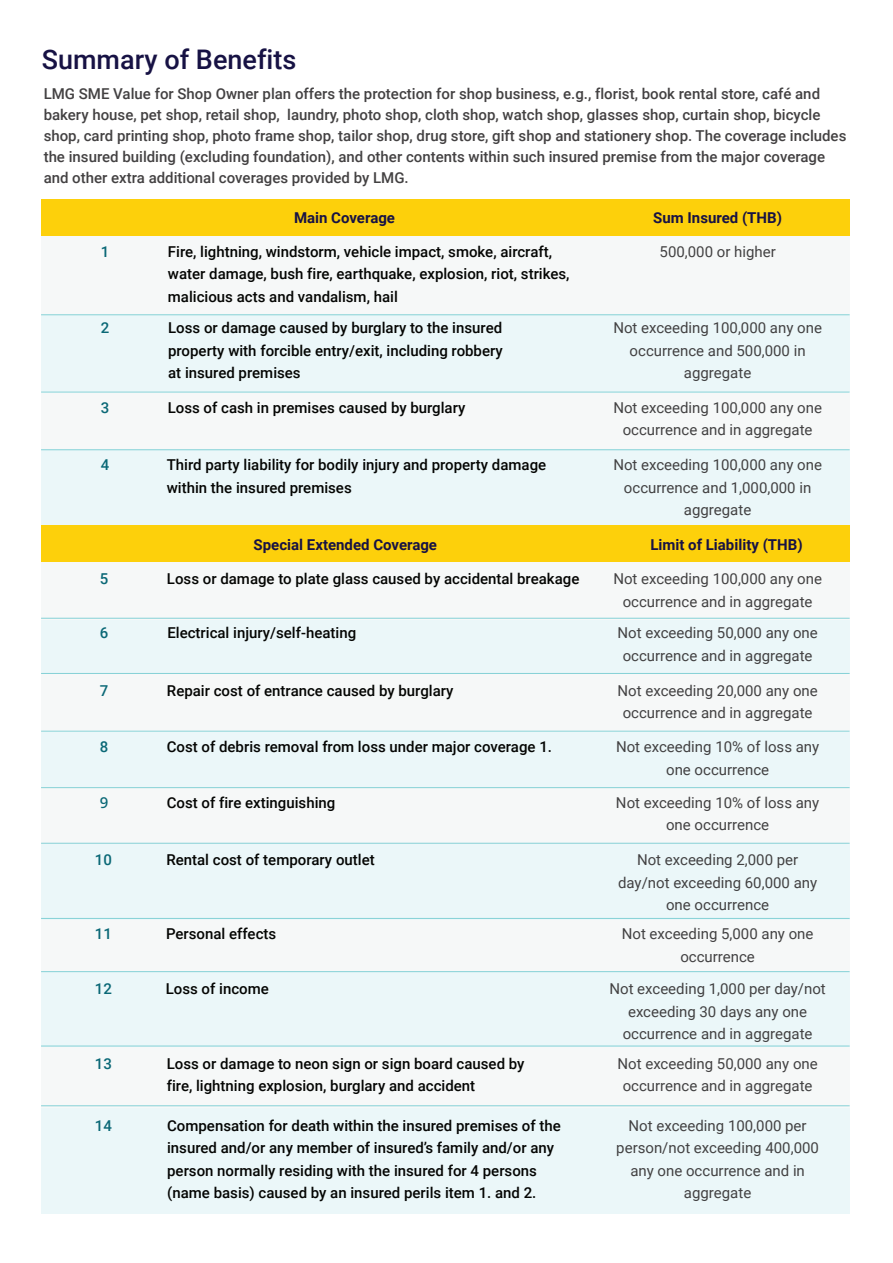
<style>
.page{position:relative;width:893px;height:1263px;background:#fff}
.page>*{position:absolute;margin:0;border:0;box-sizing:border-box;transform-origin:0 0}
.t1{font:500 27px "Roboto";color:#171244}
.t2{font:500 15px/22.5px "Roboto";color:#040503}
.t3{font:15px/22.5px "Roboto";color:#424142;text-align:center}
.t4{font:500 15px/21px "Roboto";color:#434142}
.t5{font:700 15px "Roboto";color:#171244}
.t6{font:500 15px "Roboto";color:#0a6876}
.t7{font:500 15px "Noto Sans Thai";color:#0a6876}
</style>
<div class="page">
<div style="left:41px;top:393px;width:809px;height:57px;background:#f6f8f8"></div>
<div style="left:41px;top:315px;width:809px;height:77px;background:#ebf7f9"></div>
<div style="left:41px;top:236px;width:809px;height:78px;background:#f6f8f8"></div>
<div style="left:41px;top:199px;width:809px;height:37px;background:#fdd00b"></div>
<hr style="left:41px;top:314px;width:809px;height:1px;background:#84d1d6">
<hr style="left:41px;top:392px;width:809px;height:1px;background:#84d1d6">
<div style="left:41px;top:525px;width:809px;height:39px;background:#fdd00b"></div>
<div style="left:41px;top:673px;width:809px;height:58px;background:#f6f8f8"></div>
<div style="left:41px;top:619px;width:809px;height:54px;background:#ebf7f9"></div>
<div style="left:41px;top:562px;width:809px;height:58px;background:#f6f8f8"></div>
<div style="left:41px;top:732px;width:809px;height:56px;background:#ebf7f9"></div>
<hr style="left:41px;top:618px;width:809px;height:1px;background:#84d1d6">
<hr style="left:41px;top:673px;width:809px;height:1px;background:#84d1d6">
<hr style="left:41px;top:731px;width:809px;height:1px;background:#84d1d6">
<div style="left:41px;top:788px;width:809px;height:56px;background:#f6f8f8"></div>
<hr style="left:41px;top:843px;width:809px;height:1px;background:#84d1d6">
<div style="left:41px;top:450px;width:809px;height:75px;background:#ebf7f9"></div>
<hr style="left:41px;top:449px;width:809px;height:1px;background:#84d1d6">
<hr style="left:41px;top:787px;width:809px;height:1px;background:#84d1d6">
<div style="left:41px;top:918px;width:809px;height:54px;background:#f6f8f8"></div>
<div style="left:41px;top:844px;width:809px;height:75px;background:#ebf7f9"></div>
<div style="left:41px;top:972px;width:809px;height:76px;background:#ebf7f9"></div>
<hr style="left:41px;top:918px;width:809px;height:1px;background:#84d1d6">
<hr style="left:41px;top:971px;width:809px;height:1px;background:#84d1d6">
<hr style="left:41px;top:1046px;width:809px;height:1px;background:#84d1d6">
<div style="left:41px;top:1106px;width:809px;height:108px;background:#ebf7f9"></div>
<div style="left:41px;top:1047px;width:809px;height:60px;background:#f6f8f8"></div>
<hr style="left:41px;top:1105px;width:809px;height:1px;background:#84d1d6">
<h1 class="t1" style="left:42px;top:40px;width:256px">Summary of Benefits</h1>
<p class="t4" style="left:44px;top:82px;width:804px">LMG SME Value for Shop Owner plan offers the protection for shop business, e.g., florist, book rental store, café and bakery house, pet shop, retail shop, laundry, photo shop, cloth shop, watch shop, glasses shop, curtain shop, bicycle shop, card printing shop, photo frame shop, tailor shop, drug store, gift shop and stationery shop. The coverage includes the insured building (excluding foundation), and other contents within such insured premise from the major coverage and other extra additional coverages provided by LMG.</p>
<p class="t6" style="left:101px;top:241px;width:10px">1</p>
<p class="t5" style="left:294px;top:207px;width:103px">Main Coverage</p>
<p class="t5" style="left:653px;top:207px;width:130px">Sum Insured (THB)</p>
<p class="t2" style="left:168px;top:239px;width:386px">Fire, lightning, windstorm, vehicle impact, smoke, aircraft,</p>
<p class="t3" style="left:660px;top:239px;width:118px">500,000 or higher</p>
<p class="t2" style="left:168px;top:262px;width:403px">water damage, bush fire, earthquake, explosion, riot, strikes, malicious acts and vandalism, hail</p>
<p class="t6" style="left:101px;top:318px;width:10px">2</p>
<p class="t2" style="left:168px;top:316px;width:336px;text-align:justify">Loss or damage caused by burglary to the insured property with forcible entry/exit, including robbery at insured premises</p>
<p class="t6" style="left:101px;top:397px;width:10px">3</p>
<p class="t2" style="left:168px;top:395px;width:299px">Loss of cash in premises caused by burglary</p>
<p class="t3" style="left:613px;top:316px;width:210px">Not exceeding 100,000 any one occurrence and 500,000 in aggregate</p>
<p class="t3" style="left:613px;top:395px;width:210px">Not exceeding 100,000 any one occurrence and in aggregate</p>
<p class="t6" style="left:101px;top:455px;width:10px">4</p>
<p class="t2" style="left:167px;top:453px;width:381px">Third party liability for bodily injury and property damage within the insured premises</p>
<p class="t3" style="left:613px;top:453px;width:210px">Not exceeding 100,000 any one occurrence and 1,000,000 in aggregate</p>
<p class="t5" style="left:254px;top:534px;width:185px">Special Extended Coverage</p>
<p class="t5" style="left:650px;top:534px;width:154px">Limit of Liability (THB)</p>
<p class="t6" style="left:100px;top:568px;width:10px">5</p>
<p class="t2" style="left:167px;top:567px;width:414px">Loss or damage to plate glass caused by accidental breakage</p>
<p class="t6" style="left:100px;top:623px;width:10px">6</p>
<p class="t2" style="left:167px;top:621px;width:190px">Electrical injury/self-heating</p>
<p class="t6" style="left:100px;top:680px;width:10px">7</p>
<p class="t2" style="left:167px;top:679px;width:288px">Repair cost of entrance caused by burglary</p>
<p class="t6" style="left:100px;top:736px;width:10px">8</p>
<p class="t2" style="left:167px;top:735px;width:387px">Cost of debris removal from loss under major coverage 1.</p>
<p class="t3" style="left:613px;top:567px;width:210px">Not exceeding 100,000 any one occurrence and in aggregate</p>
<p class="t3" style="left:618px;top:621px;width:202px">Not exceeding 50,000 any one occurrence and in aggregate</p>
<p class="t3" style="left:618px;top:679px;width:202px">Not exceeding 20,000 any one occurrence and in aggregate</p>
<p class="t3" style="left:616px;top:735px;width:205px">Not exceeding 10% of loss any one occurrence</p>
<p class="t3" style="left:668px;top:591px;width:59px">2,874.02</p>
<p class="t3" style="left:668px;top:628px;width:59px">3,599.48</p>
<p class="t3" style="left:668px;top:700px;width:59px">6,500.25</p>
<p class="t3" style="left:668px;top:739px;width:59px">7,950.10</p>
<p class="t7" style="left:100px;top:793px;width:10px">9</p>
<p class="t2" style="left:167px;top:791px;width:170px">Cost of fire extinguishing</p>
<p class="t3" style="left:616px;top:791px;width:205px">Not exceeding 10% of loss any one occurrence</p>
<p class="t3" style="left:664px;top:812px;width:67px">10,850.87</p>
<p class="t6" style="left:95px;top:849px;width:19px">10</p>
<p class="t2" style="left:166px;top:848px;width:210px">Rental cost of temporary outlet</p>
<p class="t3" style="left:618px;top:848px;width:201px">Not exceeding 2,000 per day/not exceeding 60,000 any one occurrence</p>
<p class="t3" style="left:622px;top:922px;width:193px">Not exceeding 5,000 any one occurrence</p>
<p class="t3" style="left:609px;top:977px;width:218px">Not exceeding 1,000 per day/not exceeding 30 days any one occurrence and in aggregate</p>
<p class="t6" style="left:95px;top:1053px;width:19px">13</p>
<p class="t2" style="left:167px;top:1052px;width:359px">Loss or damage to neon sign or sign board caused by fire, lightning explosion, burglary and accident</p>
<p class="t6" style="left:95px;top:1115px;width:19px">14</p>
<p class="t2" style="left:167px;top:1113px;width:395px">Compensation for death within the insured premises of the insured and/or any member of insured’s family and/or any person normally residing with the insured for 4 persons (name basis) caused by an insured perils item 1. and 2.</p>
<p class="t6" style="left:95px;top:923px;width:19px">11</p>
<p class="t2" style="left:166px;top:922px;width:112px">Personal effects</p>
<p class="t6" style="left:95px;top:978px;width:19px">12</p>
<p class="t2" style="left:166px;top:977px;width:105px">Loss of income</p>
<p class="t3" style="left:618px;top:1052px;width:202px">Not exceeding 50,000 any one occurrence and in aggregate</p>
<p class="t3" style="left:616px;top:1113px;width:204px">Not exceeding 100,000 per person/not exceeding 400,000 any one occurrence and in aggregate</p>
</div>
